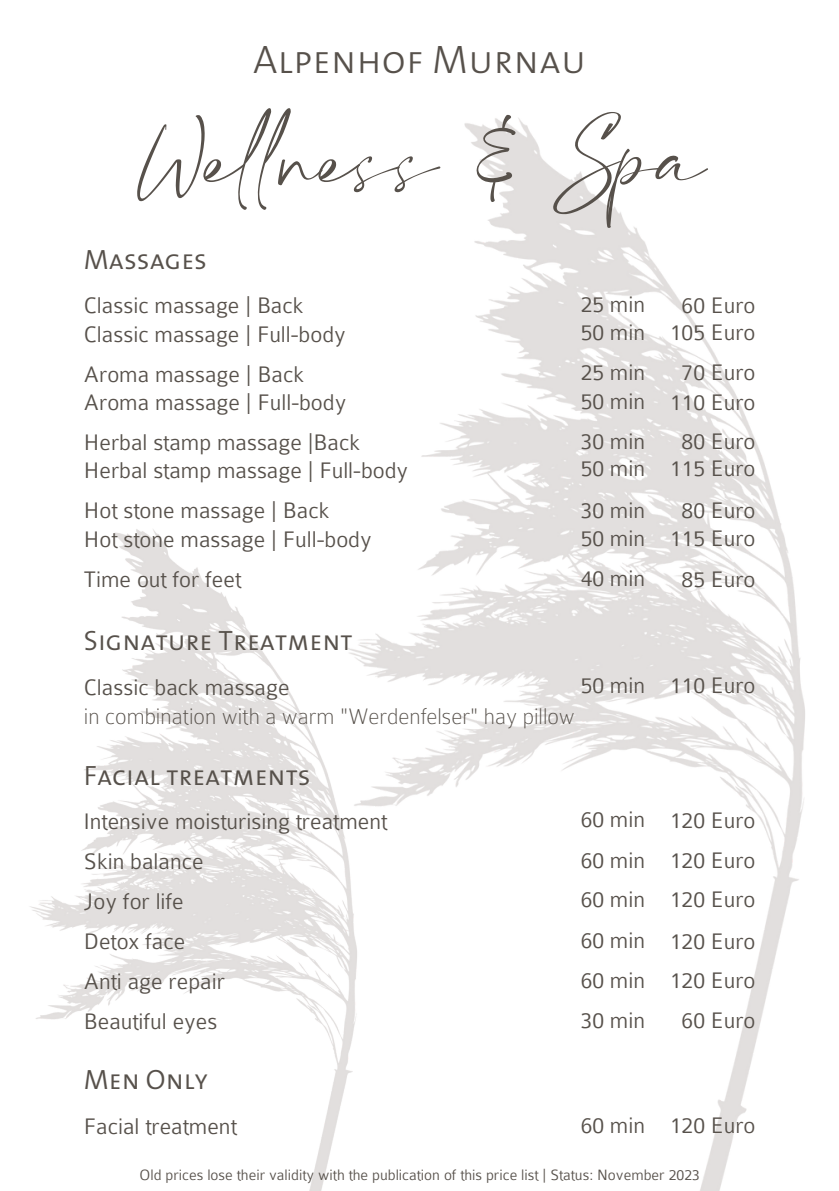
<style>
.page{position:relative;width:839px;height:1191px;background:#fff}
.page>*{position:absolute;margin:0;border:0;box-sizing:border-box;transform-origin:0 0}
.t1{font:100px "Hey Lovely";color:#57514b}
.t2{font:40px "The Mix Light Caps";color:#57514b}
.t3{font:28px "The Mix Semi Light Caps";color:#57514b}
.t4{font:300 24px "Colaborate";color:#57514b}
.t5{font:100 24px "Colaborate";color:#57514b}
.t6{font:300 16px "Colaborate";color:#57514b}
</style>
<div class="page">
<img style="left:30px;top:529px;width:187px;height:491px">
<img style="left:217px;top:118px;width:588px;height:1073px">
<p class="t2" style="left:253px;top:26px;width:334px">Alpenhof Murnau</p>
<p class="t1" style="left:146px;top:84px;width:562px">Wellness &amp; Spa</p>
<p class="t3" style="left:84px;top:237px;width:125px">Massages</p>
<p class="t4" style="left:84px;top:293px;width:221px">Classic massage | Back</p>
<p class="t4" style="left:84px;top:322px;width:263px">Classic massage | Full-body</p>
<p class="t4" style="left:84px;top:362px;width:221px">Aroma massage | Back</p>
<p class="t4" style="left:84px;top:390px;width:264px">Aroma massage | Full-body</p>
<p class="t4" style="left:84px;top:430px;width:277px">Herbal stamp massage |Back</p>
<p class="t4" style="left:84px;top:458px;width:326px">Herbal stamp massage | Full-body</p>
<p class="t4" style="left:84px;top:498px;width:247px">Hot stone massage | Back</p>
<p class="t4" style="left:84px;top:527px;width:289px">Hot stone massage | Full-body</p>
<p class="t4" style="left:84px;top:567px;width:159px">Time out for feet</p>
<p class="t4" style="left:580px;top:292px;width:66px">25 min</p>
<p class="t4" style="left:580px;top:320px;width:66px">50 min</p>
<p class="t4" style="left:580px;top:360px;width:66px">25 min</p>
<p class="t4" style="left:580px;top:389px;width:66px">50 min</p>
<p class="t4" style="left:580px;top:429px;width:66px">30 min</p>
<p class="t4" style="left:580px;top:456px;width:66px">50 min</p>
<p class="t4" style="left:681px;top:293px;width:75px">60 Euro</p>
<p class="t4" style="left:670px;top:320px;width:87px">105 Euro</p>
<p class="t4" style="left:681px;top:360px;width:75px">70 Euro</p>
<p class="t4" style="left:670px;top:390px;width:87px">110 Euro</p>
<p class="t4" style="left:681px;top:429px;width:75px">80 Euro</p>
<p class="t4" style="left:670px;top:456px;width:87px">115 Euro</p>
<p class="t4" style="left:580px;top:498px;width:66px">30 min</p>
<p class="t4" style="left:580px;top:526px;width:66px">50 min</p>
<p class="t4" style="left:580px;top:566px;width:66px">40 min</p>
<p class="t4" style="left:681px;top:566px;width:75px">85 Euro</p>
<p class="t4" style="left:681px;top:498px;width:75px">80 Euro</p>
<p class="t4" style="left:670px;top:526px;width:87px">115 Euro</p>
<p class="t3" style="left:84px;top:618px;width:270px">Signature Treatment</p>
<p class="t4" style="left:84px;top:675px;width:207px">Classic back massage</p>
<p class="t4" style="left:580px;top:673px;width:66px">50 min</p>
<p class="t4" style="left:670px;top:673px;width:87px">110 Euro</p>
<p class="t5" style="left:84px;top:704px;width:492px">in combination with a warm "Werdenfelser" hay pillow</p>
<p class="t3" style="left:84px;top:752px;width:228px">Facial treatments</p>
<p class="t4" style="left:84px;top:809px;width:305px">Intensive moisturising treatment</p>
<p class="t4" style="left:84px;top:849px;width:121px">Skin balance</p>
<p class="t4" style="left:84px;top:889px;width:101px">Joy for life</p>
<p class="t4" style="left:84px;top:929px;width:103px">Detox face</p>
<p class="t4" style="left:84px;top:969px;width:142px">Anti age repair</p>
<p class="t4" style="left:84px;top:1009px;width:135px">Beautiful eyes</p>
<p class="t3" style="left:84px;top:1057px;width:125px">Men Only</p>
<p class="t4" style="left:580px;top:807px;width:66px">60 min</p>
<p class="t4" style="left:670px;top:808px;width:87px">120 Euro</p>
<p class="t4" style="left:580px;top:848px;width:66px">60 min</p>
<p class="t4" style="left:670px;top:848px;width:87px">120 Euro</p>
<p class="t4" style="left:580px;top:887px;width:66px">60 min</p>
<p class="t4" style="left:670px;top:887px;width:87px">120 Euro</p>
<p class="t4" style="left:580px;top:928px;width:66px">60 min</p>
<p class="t4" style="left:670px;top:929px;width:87px">120 Euro</p>
<p class="t4" style="left:580px;top:968px;width:66px">60 min</p>
<p class="t4" style="left:670px;top:968px;width:87px">120 Euro</p>
<p class="t4" style="left:580px;top:1008px;width:66px">30 min</p>
<p class="t4" style="left:681px;top:1008px;width:75px">60 Euro</p>
<p class="t4" style="left:580px;top:1113px;width:66px">60 min</p>
<p class="t4" style="left:670px;top:1113px;width:87px">120 Euro</p>
<p class="t6" style="left:139px;top:1167px;width:562px">Old prices lose their validity with the publication of this price list | Status: November 2023</p>
<p class="t4" style="left:84px;top:1114px;width:154px">Facial treatment</p>
</div>
